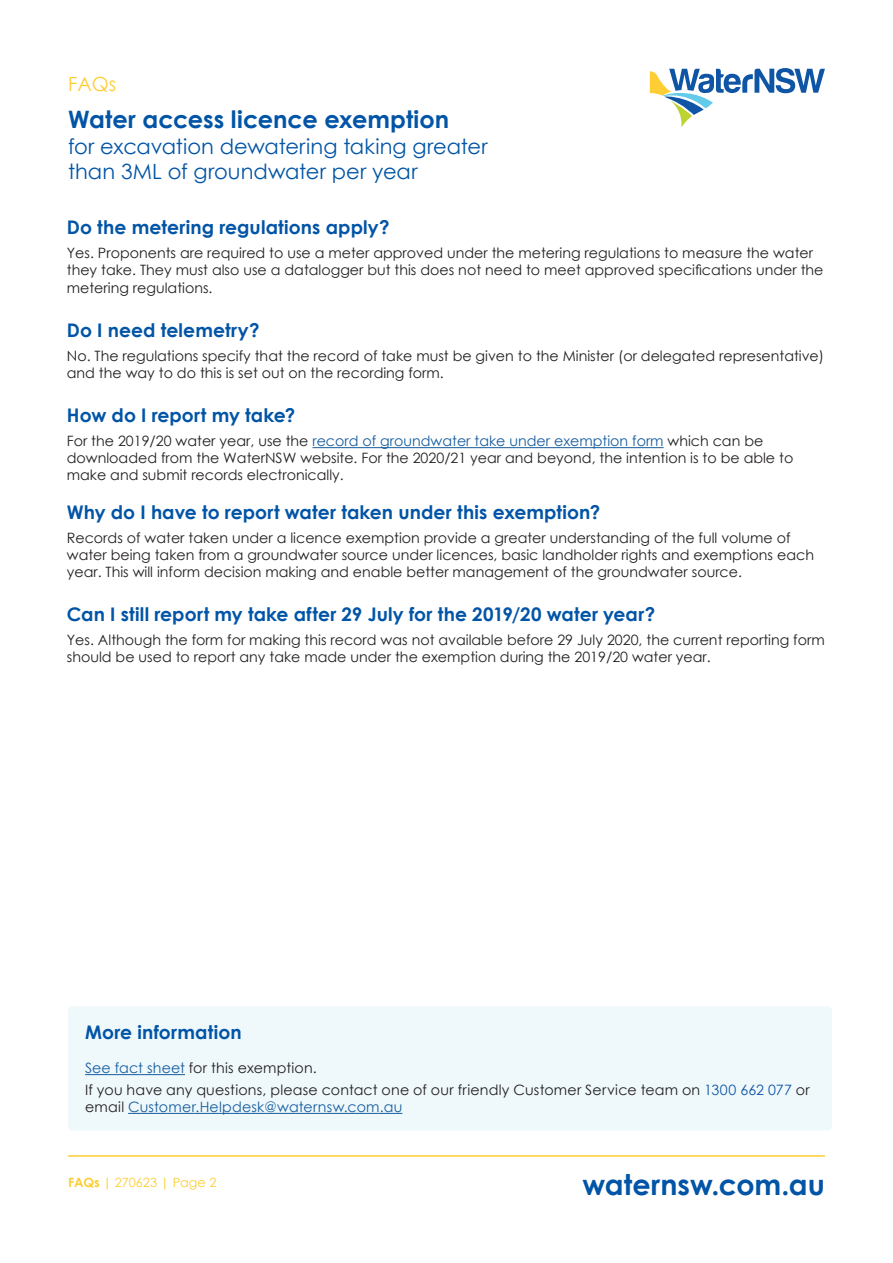
<style>
.page{position:relative;width:893px;height:1263px;background:#fff}
.page>*{position:absolute;margin:0;border:0;box-sizing:border-box;transform-origin:0 0}
.t1{font:700 28.5px "Century Gothic";color:#0154a6}
.Fact_Sheet_Running_H{font:700 24px "Century Gothic";color:#0154a6}
.Fact_Sheet_Running_H-2{font:21px/25.5px "Century Gothic";color:#0154a6}
.Fact_Sheet_Running_H-3{font:19.5px "Century Gothic";color:#fecd33}
.Fact_Sheet_Running_H-4{font:700 18.75px "Century Gothic";letter-spacing:.005em;color:#0154a6}
.Box_Heading{font:700 18.75px "Century Gothic";letter-spacing:.01em;color:#0154a6}
.Fact_Sheet_Running_H-5{font:14.25px/17.2px "Century Gothic";color:#231f20}
.Box_Heading-2{font:14.25px/17.2px "Century Gothic";letter-spacing:.015em;color:#231f20}
.Body_Copy{font:14.25px "Century Gothic";letter-spacing:.01em;color:#231f20}
.Introductory_paragra{font:12.75px "Century Gothic";color:#fecd33}
.s1{color:#175d9e}
.s2{color:#1055a5}
.s3{font-weight:700}
</style>
<div class="page">
<svg style="left:650px;top:68px;width:175px;height:60px"></svg>
<hr style="left:68px;top:1155px;width:757px;height:2px;background:#fecd33">
<div style="left:68px;top:1006px;width:764px;height:124px;background:#eff9fc;border-radius:4px"></div>
<hr style="left:85px;top:1074px;width:100px;height:1px;background:#175d9e">
<hr style="left:128px;top:1113px;width:274px;height:1px;background:#175d9e">
<hr style="left:312px;top:447px;width:352px;height:1px;background:#175d9e">
<p class="Fact_Sheet_Running_H-3" style="left:68px;top:70px;width:50px">FAQs</p>
<p class="Fact_Sheet_Running_H" style="left:68px;top:101px;width:383px">Water access licence exemption</p>
<p class="Fact_Sheet_Running_H-2" style="left:68px;top:133px;width:421px">for excavation dewatering taking greater than 3ML of groundwater per year</p>
<p class="Fact_Sheet_Running_H-4" style="left:67px;top:213px;width:324px">Do the metering regulations apply?</p>
<p class="Fact_Sheet_Running_H-5" style="left:67px;top:244px;width:758px">Yes. Proponents are required to use a meter approved under the metering regulations to measure the water they take. They must also use a datalogger but this does not need to meet approved specifications under the metering regulations.</p>
<p class="Fact_Sheet_Running_H-4" style="left:67px;top:315px;width:194px">Do I need telemetry?</p>
<p class="Fact_Sheet_Running_H-5" style="left:67px;top:346px;width:759px">No. The regulations specify that the record of take must be given to the Minister (or delegated representative) and the way to do this is set out on the recording form.</p>
<p class="Fact_Sheet_Running_H-4" style="left:67px;top:400px;width:230px">How do I report my take?</p>
<p class="Fact_Sheet_Running_H-5" style="left:67px;top:431px;width:728px">For the 2019/20 water year, use the <span class="s1">record of groundwater take under exemption form</span> which can be downloaded from the WaterNSW website. For the 2020/21 year and beyond, the intention is to be able to make and submit records electronically.</p>
<p class="Fact_Sheet_Running_H-4" style="left:67px;top:497px;width:535px">Why do I have to report water taken under this exemption?</p>
<p class="Fact_Sheet_Running_H-5" style="left:67px;top:528px;width:749px">Records of water taken under a licence exemption provide a greater understanding of the full volume of water being taken from a groundwater source under licences, basic landholder rights and exemptions each year. This will inform decision making and enable better management of the groundwater source.</p>
<p class="Fact_Sheet_Running_H-4" style="left:67px;top:600px;width:590px">Can I still report my take after 29 July for the 2019/20 water year?</p>
<p class="Fact_Sheet_Running_H-5" style="left:67px;top:631px;width:759px">Yes. Although the form for making this record was not available before 29 July 2020, the current reporting form should be used to report any take made under the exemption during the 2019/20 water year.</p>
<p class="Box_Heading" style="left:85px;top:1018px;width:158px">More information</p>
<p class="Body_Copy" style="left:85px;top:1058px;width:233px"><span class="s1">See fact sheet</span> for this exemption.</p>
<p class="Box_Heading-2" style="left:85px;top:1081px;width:726px">If you have any questions, please contact one of our friendly Customer Service team on <span class="s2">1300 662 077</span> or email <span class="s1">Customer.Helpdesk@waternsw.com.au</span></p>
<p class="Introductory_paragra" style="left:68px;top:1173px;width:150px"><span class="s3">FAQs |</span> 270623 | Page 2</p>
<h1 class="t1" style="left:583px;top:1163px;width:244px">waternsw.com.au</h1>
</div>
